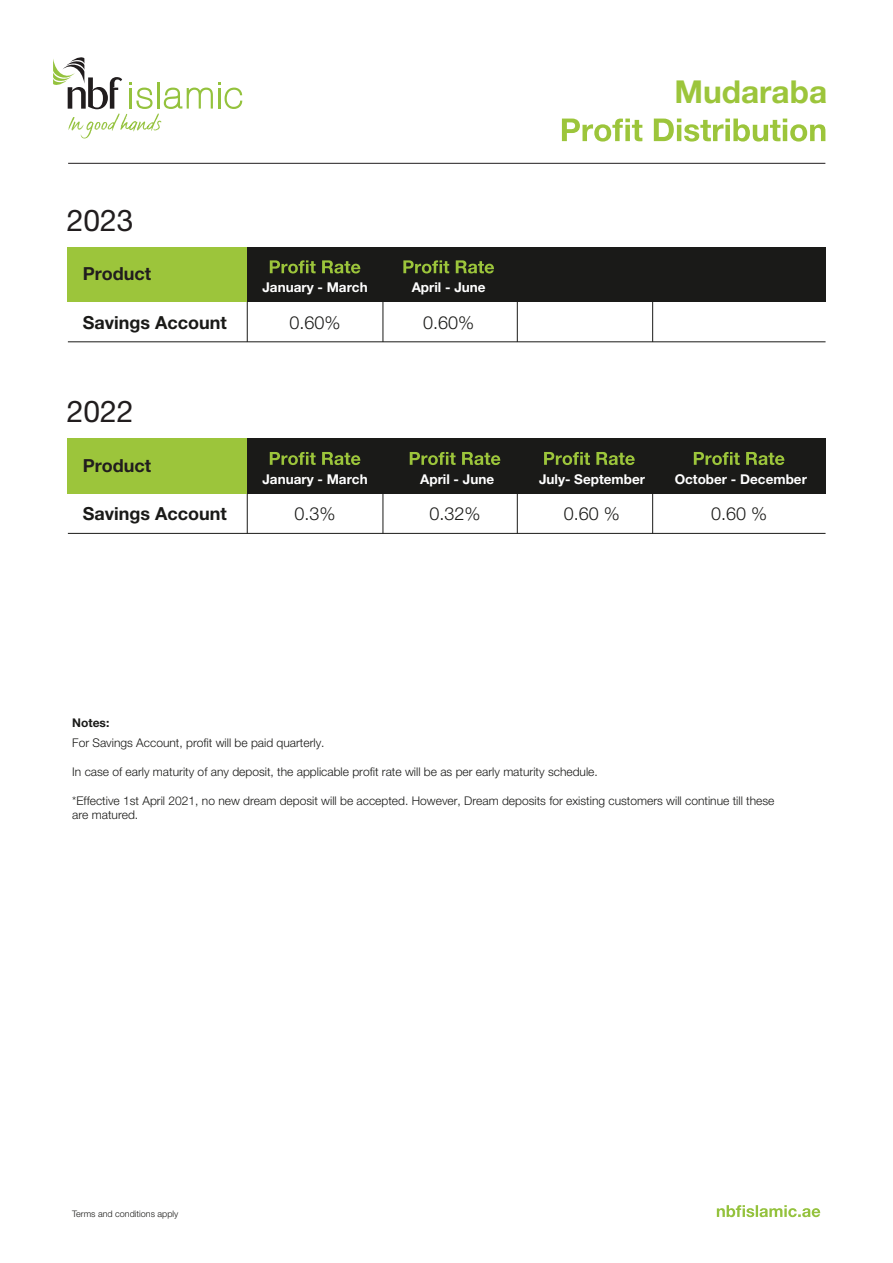
<style>
.page{position:relative;width:893px;height:1263px;background:#fff}
.page>*{position:absolute;margin:0;border:0;box-sizing:border-box;transform-origin:0 0}
.t1{font:700 31.65px "Helvetica Neue LT Std";color:#9cc53b}
.t2{font:30px "Helvetica Neue LT Std";color:#211d1e}
.t3{font:300 18px "Helvetica Neue LT Std";color:#1a1a18}
.t4{font:700 18px "Helvetica Neue LT Std";color:#1a1a18}
.t5{font:700 18px "Helvetica Neue LT Std";color:#211d1e}
.t6{font:700 13.5px "Helvetica Neue LT Std";color:#fff}
.t7{font:300 12px/14.4px "Helvetica Neue LT Std";color:#1a1a18}
.t8{font:700 12px "Helvetica Neue LT Std";color:#1a1a18}
.t9{font:300 9px "Helvetica Neue LT Std";color:#1a1a18}
</style>
<div class="page">
<svg style="left:53px;top:57px;width:189px;height:82px"></svg>
<hr style="left:68px;top:163px;width:757px;height:1px;background:#211d1e">
<svg style="left:562px;top:119px;width:263px;height:23px"></svg>
<svg style="left:717px;top:1205px;width:103px;height:12px"></svg>
<hr style="left:247px;top:271px;width:1px;height:71px;background:#1a1a18">
<div style="left:68px;top:247px;width:315px;height:55px;background:#9cc53b"></div>
<hr style="left:68px;top:342px;width:757px;height:1px;background:#1a1a18">
<div style="left:247px;top:247px;width:136px;height:55px;background:#1a1a18"></div>
<svg style="left:270px;top:260px;width:90px;height:13px"></svg>
<hr style="left:383px;top:271px;width:1px;height:71px;background:#1a1a18">
<div style="left:383px;top:247px;width:135px;height:55px;background:#1a1a18"></div>
<hr style="left:517px;top:271px;width:1px;height:71px;background:#1a1a18">
<hr style="left:652px;top:271px;width:1px;height:71px;background:#1a1a18">
<div style="left:517px;top:247px;width:136px;height:55px;background:#1a1a18"></div>
<div style="left:653px;top:247px;width:172px;height:55px;background:#1a1a18"></div>
<svg style="left:403px;top:260px;width:91px;height:13px"></svg>
<hr style="left:247px;top:462px;width:1px;height:71px;background:#1a1a18">
<div style="left:68px;top:439px;width:315px;height:55px;background:#9cc53b"></div>
<hr style="left:68px;top:533px;width:757px;height:1px;background:#1a1a18">
<div style="left:247px;top:439px;width:136px;height:55px;background:#1a1a18"></div>
<svg style="left:270px;top:452px;width:90px;height:13px"></svg>
<hr style="left:383px;top:462px;width:1px;height:71px;background:#1a1a18">
<div style="left:383px;top:439px;width:135px;height:55px;background:#1a1a18"></div>
<svg style="left:410px;top:452px;width:90px;height:13px"></svg>
<hr style="left:517px;top:462px;width:1px;height:71px;background:#1a1a18">
<hr style="left:652px;top:462px;width:1px;height:71px;background:#1a1a18">
<div style="left:517px;top:439px;width:136px;height:55px;background:#1a1a18"></div>
<svg style="left:544px;top:452px;width:91px;height:13px"></svg>
<div style="left:653px;top:439px;width:172px;height:55px;background:#1a1a18"></div>
<svg style="left:694px;top:452px;width:90px;height:13px"></svg>
<h1 class="t1" style="left:674px;top:72px;width:154px">Mudaraba</h1>
<h2 class="t2" style="left:67px;top:202px;width:68px">2023</h2>
<h3 class="t5" style="left:83px;top:263px;width:70px">Product</h3>
<h3 class="t4" style="left:83px;top:311px;width:146px">Savings Account</h3>
<h2 class="t2" style="left:67px;top:394px;width:68px">2022</h2>
<h3 class="t5" style="left:83px;top:454px;width:70px">Product</h3>
<h3 class="t4" style="left:83px;top:503px;width:146px">Savings Account</h3>
<p class="t6" style="left:262px;top:279px;width:107px">January - March</p>
<h3 class="t3" style="left:290px;top:311px;width:53px">0.60%</h3>
<p class="t6" style="left:412px;top:279px;width:75px">April - June</p>
<h3 class="t3" style="left:423px;top:311px;width:53px">0.60%</h3>
<p class="t6" style="left:262px;top:471px;width:107px">January - March</p>
<p class="t6" style="left:675px;top:471px;width:134px">October - December</p>
<p class="t6" style="left:539px;top:471px;width:107px">July- September</p>
<p class="t6" style="left:420px;top:471px;width:75px">April - June</p>
<h3 class="t3" style="left:295px;top:503px;width:43px">0.3%</h3>
<h3 class="t3" style="left:429px;top:503px;width:53px">0.32%</h3>
<h3 class="t3" style="left:564px;top:503px;width:58px">0.60 %</h3>
<h3 class="t3" style="left:711px;top:503px;width:58px">0.60 %</h3>
<p class="t8" style="left:72px;top:715px;width:39px">Notes:</p>
<p class="t7" style="left:72px;top:735px;width:254px">For Savings Account, profit will be paid quarterly.</p>
<p class="t7" style="left:72px;top:764px;width:527px">In case of early maturity of any deposit, the applicable profit rate will be as per early maturity schedule.</p>
<p class="t7" style="left:72px;top:793px;width:704px">*Effective 1st April 2021, no new dream deposit will be accepted. However, Dream deposits for existing customers will continue till these are matured.</p>
<p class="t9" style="left:72px;top:1208px;width:108px">Terms and conditions apply</p>
</div>
